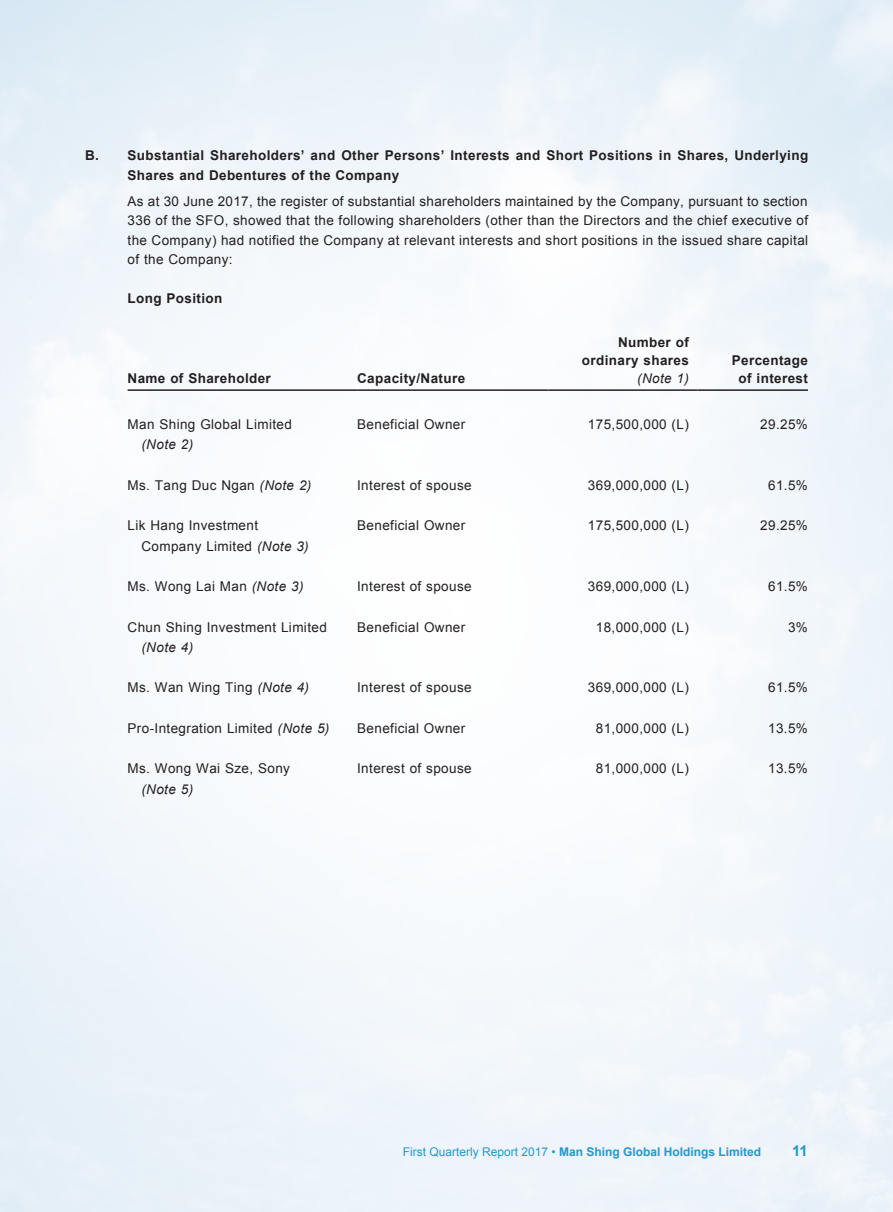
<style>
.page{position:relative;width:893px;height:1212px;background:#fff}
.page>*{position:absolute;margin:0;border:0;box-sizing:border-box;transform-origin:0 0}
.t1{font:700 15px "Arial";color:#2498cb}
.t2{font:13.5px/19.5px "Arial";letter-spacing:.03em;color:#231f20;text-align:justify}
.t3{font:700 13.5px/18px "Arial";letter-spacing:.03em;color:#231f20}
.t4{font:italic 13.5px "Arial";letter-spacing:.03em;color:#231f20}
.t5{font:700 12px "Arial";color:#2498cb}
.s1{font-style:italic}
.s2{font-weight:400}
</style>
<div class="page">
<hr style="left:128px;top:389px;width:229px;height:2px;background:#231f20">
<hr style="left:357px;top:389px;width:192px;height:2px;background:#231f20">
<hr style="left:549px;top:389px;width:148px;height:2px;background:#231f20">
<hr style="left:697px;top:389px;width:111px;height:2px;background:#231f20">
<p class="t3" style="left:128px;top:146px;width:682px;line-height:19.5px;text-indent:-43px">B. Substantial Shareholders’ and Other Persons’ Interests and Short Positions in Shares, Underlying<br>Shares and Debentures of the Company</p>
<p class="t2" style="left:128px;top:191px;width:682px">As at 30 June 2017, the register of substantial shareholders maintained by the Company, pursuant to section 336 of the SFO, showed that the following shareholders (other than the Directors and the chief executive of the Company) had notified the Company at relevant interests and short positions in the issued share capital of the Company:</p>
<p class="t3" style="left:128px;top:290px;width:96px">Long Position</p>
<p class="t3" style="left:128px;top:370px;width:145px">Name of Shareholder</p>
<p class="t3" style="left:357px;top:370px;width:110px">Capacity/Nature</p>
<p class="t3" style="left:582px;top:334px;width:108px;text-align:right">Number of ordinary shares</p>
<p class="t4" style="left:637px;top:370px;width:53px">(Note 1)</p>
<p class="t3" style="left:732px;top:352px;width:78px;text-align:center">Percentage of interest</p>
<p class="t2" style="left:128px;top:415px;width:166px">Man Shing Global Limited</p>
<p class="t4" style="left:141px;top:436px;width:53px">(Note 2)</p>
<p class="t2" style="left:357px;top:415px;width:110px">Beneficial Owner</p>
<p class="t2" style="left:588px;top:415px;width:102px">175,500,000 (L)</p>
<p class="t2" style="left:760px;top:415px;width:49px">29.25%</p>
<p class="t2" style="left:128px;top:475px;width:185px">Ms. Tang Duc Ngan <span class="s1">(Note 2)</span></p>
<p class="t2" style="left:357px;top:475px;width:116px">Interest of spouse</p>
<p class="t2" style="left:588px;top:475px;width:102px">369,000,000 (L)</p>
<p class="t2" style="left:768px;top:475px;width:41px">61.5%</p>
<p class="t2" style="left:141px;top:516px;width:169px;line-height:20.2px;text-indent:-14px">Lik Hang Investment<br>Company Limited <span class="s1">(Note 3)</span></p>
<p class="t2" style="left:357px;top:516px;width:110px">Beneficial Owner</p>
<p class="t2" style="left:588px;top:516px;width:102px">175,500,000 (L)</p>
<p class="t2" style="left:760px;top:516px;width:49px">29.25%</p>
<p class="t2" style="left:128px;top:577px;width:177px">Ms. Wong Lai Man <span class="s1">(Note 3)</span></p>
<p class="t2" style="left:357px;top:577px;width:116px">Interest of spouse</p>
<p class="t2" style="left:588px;top:577px;width:102px">369,000,000 (L)</p>
<p class="t2" style="left:768px;top:577px;width:41px">61.5%</p>
<p class="t2" style="left:128px;top:617px;width:201px">Chun Shing Investment Limited</p>
<p class="t4" style="left:141px;top:638px;width:53px">(Note 4)</p>
<p class="t2" style="left:357px;top:617px;width:110px">Beneficial Owner</p>
<p class="t2" style="left:596px;top:617px;width:95px">18,000,000 (L)</p>
<p class="t2" style="left:788px;top:617px;width:21px">3%</p>
<p class="t2" style="left:128px;top:678px;width:183px">Ms. Wan Wing Ting <span class="s1">(Note 4)</span></p>
<p class="t2" style="left:357px;top:678px;width:116px">Interest of spouse</p>
<p class="t2" style="left:588px;top:678px;width:102px">369,000,000 (L)</p>
<p class="t2" style="left:768px;top:678px;width:41px">61.5%</p>
<p class="t2" style="left:128px;top:718px;width:203px">Pro-Integration Limited <span class="s1">(Note 5)</span></p>
<p class="t2" style="left:357px;top:718px;width:110px">Beneficial Owner</p>
<p class="t2" style="left:596px;top:718px;width:95px">81,000,000 (L)</p>
<p class="t2" style="left:768px;top:718px;width:41px">13.5%</p>
<p class="t2" style="left:128px;top:759px;width:164px">Ms. Wong Wai Sze, Sony</p>
<p class="t4" style="left:141px;top:780px;width:53px">(Note 5)</p>
<p class="t2" style="left:357px;top:759px;width:116px">Interest of spouse</p>
<p class="t2" style="left:596px;top:759px;width:95px">81,000,000 (L)</p>
<p class="t2" style="left:768px;top:759px;width:41px">13.5%</p>
<p class="t5" style="left:403px;top:1144px;width:360px"><span class="s2">First Quarterly Report 2017 •</span> Man Shing Global Holdings Limited</p>
<p class="t1" style="left:792px;top:1140px;width:17px">11</p>
</div>
